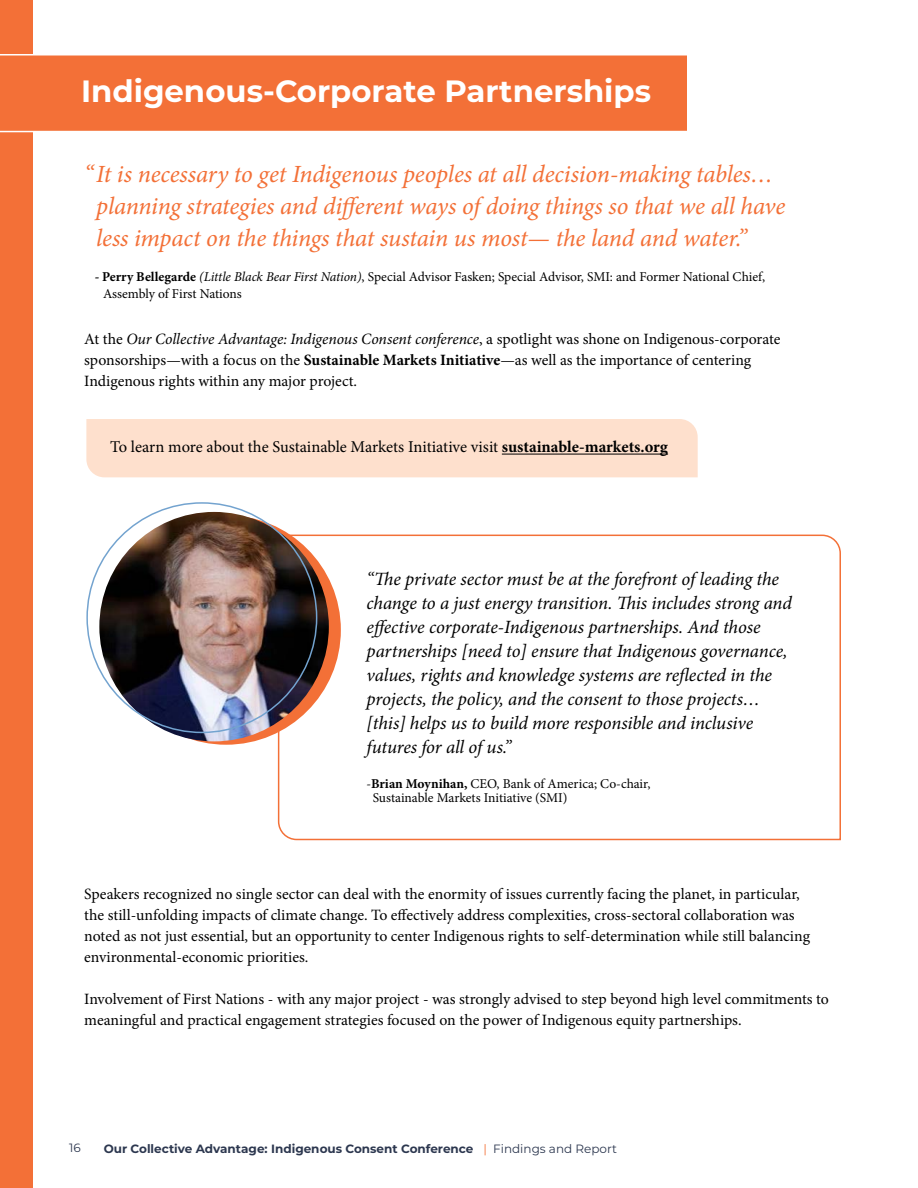
<style>
.page{position:relative;width:918px;height:1188px;background:#fff}
.page>*{position:absolute;margin:0;border:0;box-sizing:border-box;transform-origin:0 0}
.t1{font:700 30.75px "Montserrat";color:#fff}
.t2{font:italic 24.75px/31.8px "Minion Pro";letter-spacing:-.01em;color:#f37037}
.t3{font:italic 18.75px/24px "Minion Pro";letter-spacing:-.01em;color:#000}
.t4{font:16.5px "Minion Pro";letter-spacing:-.005em;color:#000}
.t5{font:15.75px/21px "Minion Pro";color:#000}
.t6{font:13.5px/17.4px "Minion Pro";letter-spacing:-.005em;color:#000}
.t7{font:700 12px "Montserrat";color:#2c374f}
.t8{font:12px "Montserrat";color:#2c374f}
.s1{font-weight:700}
.s2{font-style:italic}
.s3{font-weight:400;color:#f37035}
.s4{font-weight:400}
</style>
<div class="page">
<div style="left:0;top:0;width:32px;height:1188px;background:#f37037"></div>
<div style="left:0;top:54px;width:687px;height:78px;background:#f37037"></div>
<div style="left:86px;top:419px;width:612px;height:58px;background:#fee0cd"></div>
<hr style="left:502px;top:454px;width:166px;height:1px;background:#000">
<svg style="left:277px;top:534px;width:564px;height:307px"></svg>
<div style="left:111px;top:515px;width:230px;height:230px;background:#f37037;border-radius:50%"></div>
<img style="left:99px;top:512px;width:230px;height:229px;border-radius:115px">
<h1 class="t1" style="left:81px;top:69px;width:572px">Indigenous-Corporate Partnerships</h1>
<h2 class="t2" style="left:96px;top:158px;width:691px;text-indent:-12px">“It is necessary to get Indigenous peoples at all decision-making tables… planning strategies and different ways of doing things so that we all have less impact on the things that sustain us most— the land and water.”</h2>
<p class="t6" style="left:103px;top:268px;width:664px;text-indent:-8px"><span class="s1">- Perry Bellegarde</span> <span class="s2">(Little Black Bear First Nation)</span>, Special Advisor Fasken; Special Advisor, SMI: and Former National Chief,<br>Assembly of First Nations</p>
<p class="t5" style="left:84px;top:328px;width:698px">At the <span class="s2">Our Collective Advantage: Indigenous Consent conference</span>, a spotlight was shone on Indigenous-corporate sponsorships—with a focus on the <span class="s1">Sustainable Markets Initiative</span>—as well as the importance of centering<br>Indigenous rights within any major project.</p>
<p class="t4" style="left:110px;top:436px;width:559px">To learn more about the Sustainable Markets Initiative visit <span class="s1">sustainable-markets.org</span></p>
<p class="t3" style="left:367px;top:567px;width:427px">“The private sector must be at the forefront of leading the change to a just energy transition. This includes strong and effective corporate-Indigenous partnerships. And those partnerships [need to] ensure that Indigenous governance, values, rights and knowledge systems are reflected in the projects, the policy, and the consent to those projects… [this] helps us to build more responsible and inclusive futures for all of us.”</p>
<p class="t6" style="left:373px;top:777px;width:279px;line-height:14.4px;text-indent:-6px"><span class="s2">-</span><span class="s1">Brian Moynihan,</span> CEO, Bank of America; Co-chair,<br>Sustainable Markets Initiative (SMI)</p>
<p class="t5" style="left:84px;top:884px;width:727px">Speakers recognized no single sector can deal with the enormity of issues currently facing the planet, in particular, the still-unfolding impacts of climate change. To effectively address complexities, cross-sectoral collaboration was noted as not just essential, but an opportunity to center Indigenous rights to self-determination while still balancing environmental-economic priorities.</p>
<p class="t5" style="left:84px;top:989px;width:746px">Involvement of First Nations - with any major project - was strongly advised to step beyond high level commitments to meaningful and practical engagement strategies focused on the power of Indigenous equity partnerships.</p>
<p class="t8" style="left:69px;top:1139px;width:13px">16</p>
<p class="t7" style="left:104px;top:1140px;width:515px">Our Collective Advantage: Indigenous Consent Conference <span class="s3">|</span> <span class="s4">Findings and Report</span></p>
</div>
